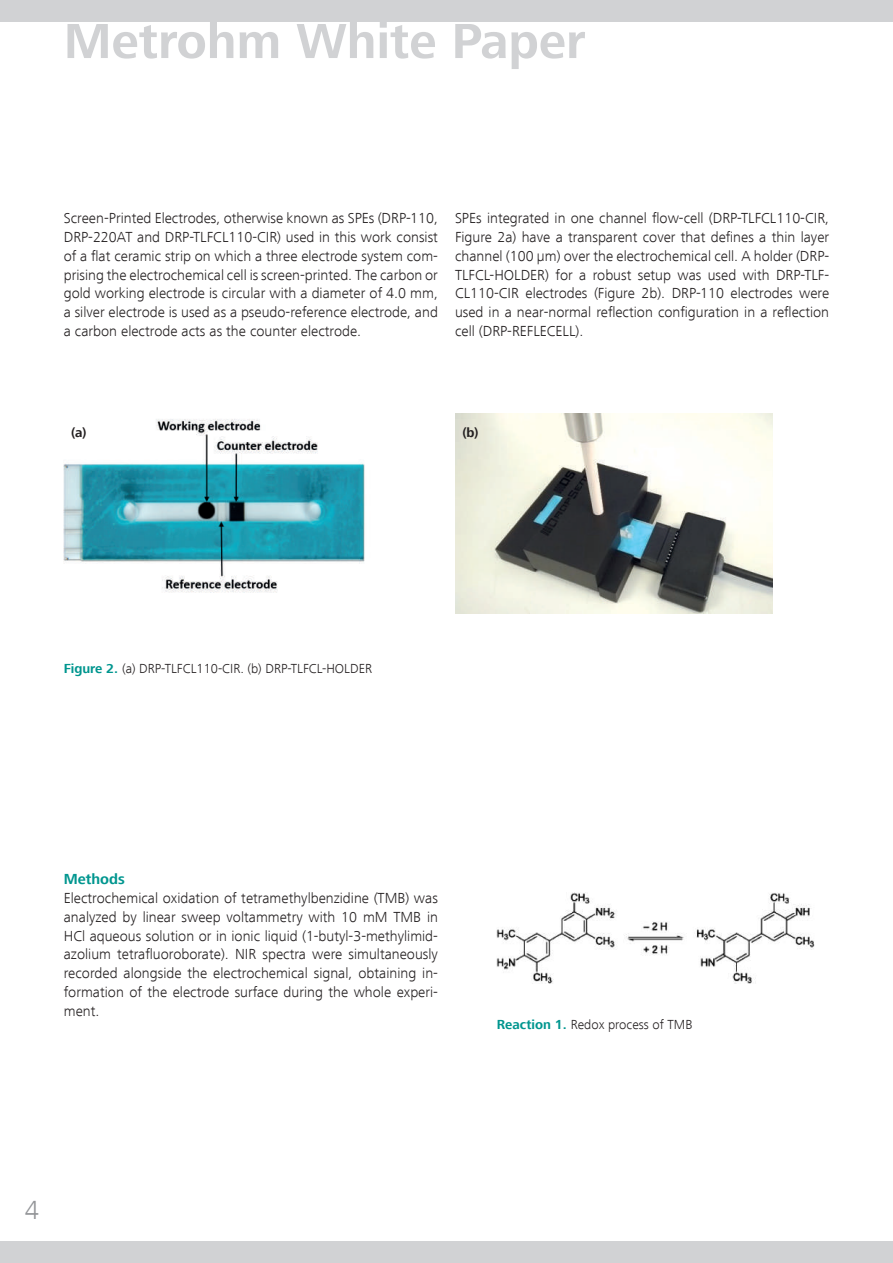
<style>
.page{position:relative;width:893px;height:1263px;background:#fff}
.page>*{position:absolute;margin:0;border:0;box-sizing:border-box;transform-origin:0 0}
.t1{font:700 51px "Frutiger Next LT";color:#d1d2d4}
.t2{font:300 27px "Frutiger Next LT";color:#939598}
.t3{font:300 15px/18.8px "Frutiger Next LT";color:#231f20;text-align:justify}
.t4{font:700 15px "Frutiger Next LT";color:#00968f}
.t5{font:300 13.5px "Frutiger Next LT";color:#231f20}
.t6{font:700 13.5px "Frutiger Next LT";color:#231f20}
.s1{font-weight:700;color:#00968f}
</style>
<div class="page">
<div style="left:0;top:0;width:893px;height:21px;background:#d1d2d4"></div>
<div style="left:0;top:1242px;width:893px;height:21px;background:#d1d2d4"></div>
<img style="left:64px;top:419px;width:301px;height:174px">
<img style="left:455px;top:414px;width:317px;height:200px">
<img style="left:497px;top:892px;width:317px;height:92px">
<h1 class="t1" style="left:64px;top:13px;width:523px">Metrohm White Paper</h1>
<p class="t3" style="left:64px;top:209px;width:376px">Screen-Printed Electrodes, otherwise known as SPEs (DRP-110, DRP-220AT and DRP-TLFCL110-CIR) used in this work consist of a flat ceramic strip on which a three electrode system com&shy;prising the electrochemical cell is screen-printed. The carbon or gold working electrode is circular with a diameter of 4.0 mm, a silver electrode is used as a pseudo-reference electrode, and a carbon electrode acts as the counter electrode.</p>
<p class="t3" style="left:455px;top:209px;width:376px">SPEs integrated in one channel flow-cell (DRP-TLFCL110-CIR, Figure 2a) have a transparent cover that defines a thin layer channel (100 µm) over the electrochemical cell. A holder (DRP-TLFCL-HOLDER) for a robust setup was used with DRP-TLF-CL110-CIR electrodes (Figure 2b). DRP-110 electrodes were used in a near-normal reflection configuration in a reflection cell (DRP-REFLECELL).</p>
<p class="t6" style="left:71px;top:425px;width:17px">(a)</p>
<p class="t6" style="left:462px;top:425px;width:18px">(b)</p>
<p class="t5" style="left:64px;top:661px;width:310px"><span class="s1">Figure 2.</span> (a) DRP-TLFCL110-CIR. (b) DRP-TLFCL-HOLDER</p>
<p class="t4" style="left:64px;top:870px;width:63px">Methods</p>
<p class="t3" style="left:64px;top:889px;width:376px">Electrochemical oxidation of tetramethylbenzidine (TMB) was analyzed by linear sweep voltammetry with 10 mM TMB in HCl aqueous solution or in ionic liquid (1-butyl-3-methylimid&shy;azolium tetrafluoroborate). NIR spectra were simultaneously recorded alongside the electrochemical signal, obtaining in&shy;formation of the electrode surface during the whole experi&shy;ment.</p>
<p class="t5" style="left:497px;top:1017px;width:197px"><span class="s1">Reaction 1.</span> Redox process of TMB</p>
<h2 class="t2" style="left:25px;top:1195px;width:16px">4</h2>
</div>
